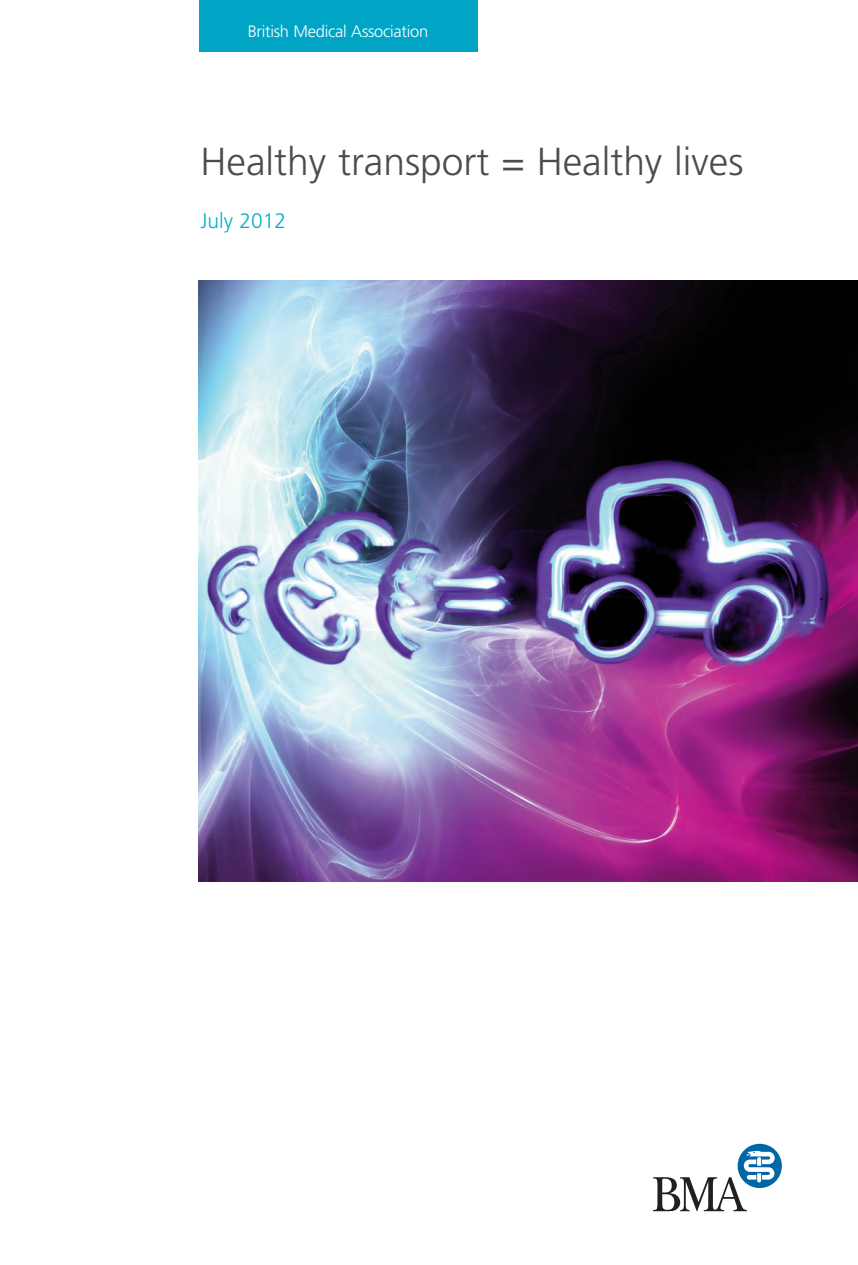
<style>
.page{position:relative;width:858px;height:1265px;background:#fff}
.page>*{position:absolute;margin:0;border:0;box-sizing:border-box;transform-origin:0 0}
.t1{font:300 39px "Frutiger";color:#4b4c4d}
.t2{font:300 21px "Frutiger";color:#00afcd}
.t3{font:300 16.5px "Frutiger";letter-spacing:-.015em;color:#fff}
</style>
<div class="page">
<div style="left:199px;top:0;width:278px;height:51px;background:#00a5c6"></div>
<div style="left:737px;top:1144px;width:45px;height:44px;background:#0067a5;border-radius:50%"></div>
<svg style="left:653px;top:1144px;width:122px;height:67px"></svg>
<img style="left:199px;top:280px;width:659px;height:601px">
<p class="t3" style="left:248px;top:25px;width:182px">British Medical Association</p>
<p class="t1" style="left:201px;top:146px;width:544px">Healthy transport = Healthy lives</p>
<p class="t2" style="left:201px;top:212px;width:87px">July 2012</p>
</div>
